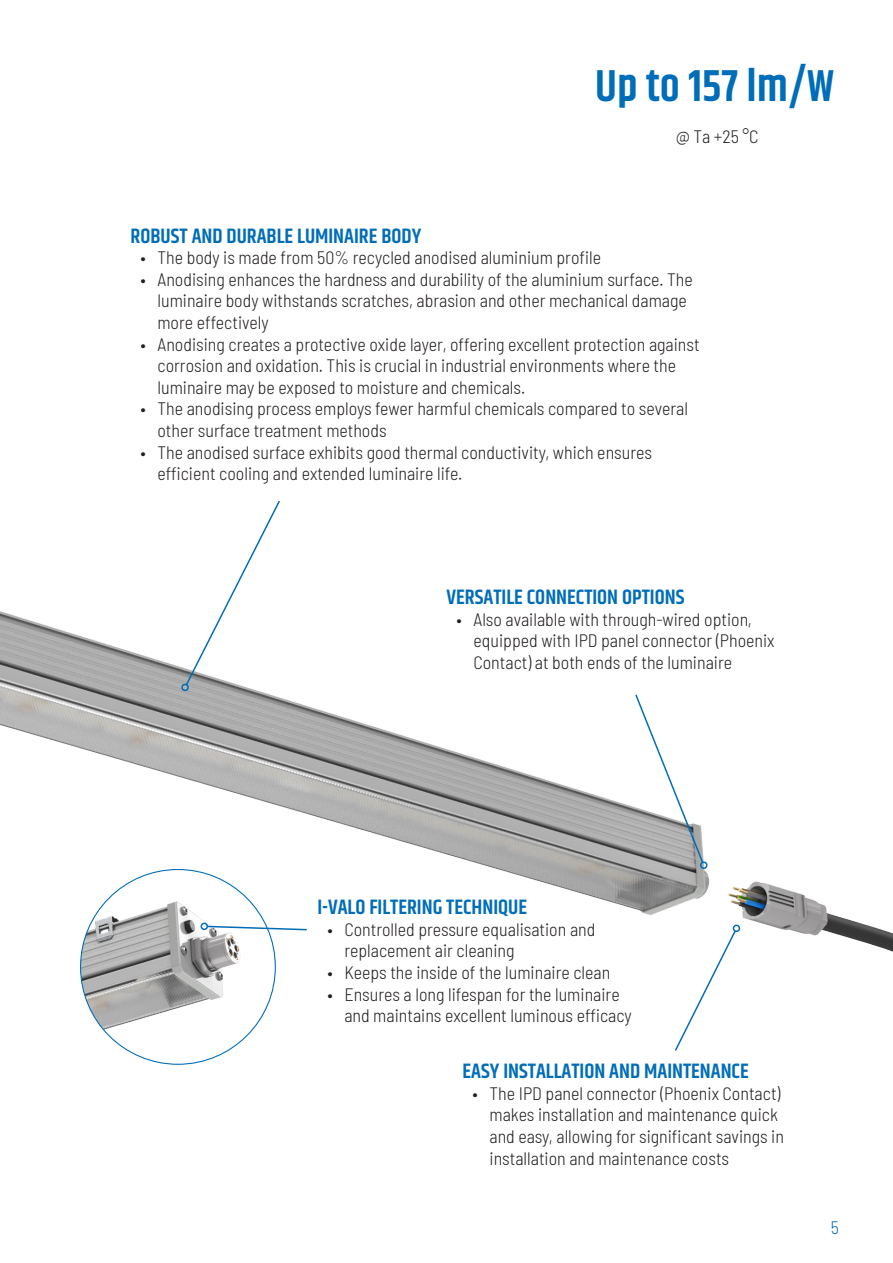
<style>
.page{position:relative;width:893px;height:1263px;background:#fff}
.page>*{position:absolute;margin:0;border:0;box-sizing:border-box;transform-origin:0 0}
.t1{font:600 45px "Khand";color:#006db8}
.t2{font:600 21px "Khand";color:#006db8}
.t3{font:300 semi-condensed 18px/21.6px "Barlow";color:#231f20}
.t4{font:300 semi-condensed 18px "Barlow";color:#006db8}
</style>
<div class="page">
<img style="left:0;top:611px;width:893px;height:454px">
<svg style="left:180px;top:500px;width:101px;height:192px"></svg>
<svg style="left:673px;top:924px;width:69px;height:128px"></svg>
<svg style="left:634px;top:693px;width:73px;height:177px"></svg>
<img style="left:81px;top:869px;width:194px;height:195px;border-radius:97px">
<svg style="left:206px;top:925px;width:102px;height:6px"></svg>
<div style="left:200px;top:922px;width:8px;height:8px;border:2px solid #006db8;border-radius:50%"></div>
<p class="t1" style="left:595px;top:56px;width:240px">Up to 157 lm/W</p>
<p class="t3" style="left:676px;top:124px;width:84px">@ Ta +25 °C</p>
<p class="t2" style="left:130px;top:222px;width:292px">ROBUST AND DURABLE LUMINAIRE BODY</p>
<p class="t3" style="left:140px;top:246px;width:462px">• The body is made from 50% recycled anodised aluminium profile</p>
<p class="t3" style="left:158px;top:267px;width:537px;text-indent:-17px">• Anodising enhances the hardness and durability of the aluminium surface. The luminaire body withstands scratches, abrasion and other mechanical damage more effectively</p>
<p class="t3" style="left:158px;top:332px;width:544px;text-indent:-17px">• Anodising creates a protective oxide layer, offering excellent protection against corrosion and oxidation. This is crucial in industrial environments where the luminaire may be exposed to moisture and chemicals.</p>
<p class="t3" style="left:158px;top:397px;width:532px;text-indent:-17px">• The anodising process employs fewer harmful chemicals compared to several other surface treatment methods</p>
<p class="t3" style="left:158px;top:440px;width:496px;text-indent:-17px">• The anodised surface exhibits good thermal conductivity, which ensures efficient cooling and extended luminaire life.</p>
<p class="t2" style="left:446px;top:583px;width:240px">VERSATILE CONNECTION OPTIONS</p>
<p class="t3" style="left:473px;top:607px;width:303px;text-indent:-17px">• Also available with through-wired option, equipped with IPD panel connector (Phoenix<br>Contact) at both ends of the luminaire</p>
<p class="t2" style="left:317px;top:893px;width:211px">I-VALO FILTERING TECHNIQUE</p>
<p class="t3" style="left:344px;top:917px;width:252px;text-indent:-17px">• Controlled pressure equalisation and replacement air cleaning</p>
<p class="t3" style="left:327px;top:960px;width:284px">• Keeps the inside of the luminaire clean</p>
<p class="t3" style="left:344px;top:982px;width:289px;text-indent:-17px">• Ensures a long lifespan for the luminaire and maintains excellent luminous efficacy</p>
<p class="t2" style="left:462px;top:1057px;width:288px">EASY INSTALLATION AND MAINTENANCE</p>
<p class="t3" style="left:489px;top:1081px;width:296px;text-indent:-17px">• The IPD panel connector (Phoenix Contact) makes installation and maintenance quick and easy, allowing for significant savings in installation and maintenance costs</p>
<p class="t4" style="left:831px;top:1214px;width:10px">5</p>
</div>
